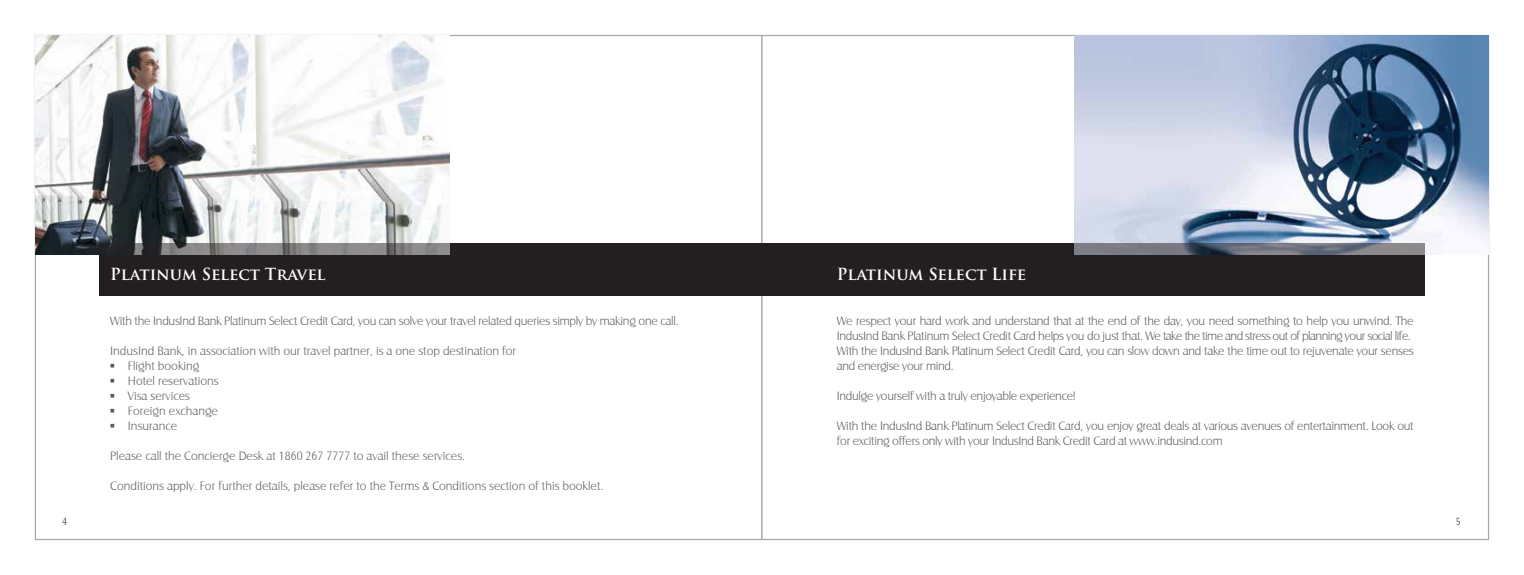
<style>
.page{position:relative;width:1524px;height:575px;background:#fff}
.page>*{position:absolute;margin:0;border:0;box-sizing:border-box;transform-origin:0 0}
.t1{font:700 16.25px "Trajan Pro";color:#fff}
.t2{font:12.5px/15px "Castle T Ligh";letter-spacing:-.02em;color:#58595b}
.t3{font:12.5px "Castle T Ligh";color:#58595b}
.t4{font:10.62px "Castle T Ligh";color:#231f20}
</style>
<div class="page">
<div style="left:35px;top:35px;width:727px;height:504px;background:#fff;border:1px solid #a7a9ac"></div>
<div style="left:761px;top:35px;width:728px;height:504px;background:#fff;border:1px solid #a7a9ac"></div>
<div style="left:762px;top:243px;width:662px;height:52px;background:#231f20"></div>
<img style="left:1074px;top:35px;width:414px;height:219px">
<svg style="left:1074px;top:243px;width:350px;height:11px;background:#6f737d"></svg>
<div style="left:99px;top:243px;width:663px;height:52px;background:#231f20"></div>
<img style="left:35px;top:35px;width:415px;height:219px">
<svg style="left:99px;top:243px;width:351px;height:11px;fill:#898888"></svg>
<h1 class="t1" style="left:110px;top:264px;width:217px">Platinum Select Travel</h1>
<p class="t2" style="left:110px;top:313px;width:570px">With the IndusInd Bank Platinum Select Credit Card, you can solve your travel related queries simply by making one call.</p>
<p class="t3" style="left:110px;top:344px;width:407px">IndusInd Bank, in association with our travel partner, is a one stop destination for</p>
<p class="t3" style="left:110px;top:359px;width:91px">■ Flight booking</p>
<p class="t3" style="left:110px;top:374px;width:110px">■ Hotel reservations</p>
<p class="t3" style="left:110px;top:389px;width:81px">■ Visa services</p>
<p class="t3" style="left:110px;top:404px;width:109px">■ Foreign exchange</p>
<p class="t3" style="left:110px;top:419px;width:68px">■ Insurance</p>
<p class="t3" style="left:110px;top:449px;width:356px">Please call the Concierge Desk at 1860 267 7777 to avail these services.</p>
<p class="t3" style="left:110px;top:479px;width:495px">Conditions apply. For further details, please refer to the Terms &amp; Conditions section of this booklet.</p>
<h1 class="t1" style="left:837px;top:264px;width:191px">Platinum Select Life</h1>
<p class="t2" style="left:837px;top:313px;width:578px">We respect your hard work and understand that at the end of the day, you need something to help you unwind. The IndusInd Bank Platinum Select Credit Card helps you do just that. We take the time and stress out of planning your social life.<br>With the IndusInd Bank Platinum Select Credit Card, you can slow down and take the time out to rejuvenate your senses and energise your mind.</p>
<p class="t2" style="left:837px;top:388px;width:241px">Indulge yourself with a truly enjoyable experience!</p>
<p class="t2" style="left:837px;top:418px;width:578px">With the IndusInd Bank Platinum Select Credit Card, you enjoy great deals at various avenues of entertainment. Look out for exciting offers only with your IndusInd Bank Credit Card at www.indusind.com</p>
<p class="t4" style="left:62px;top:515px;width:7px">4</p>
<p class="t4" style="left:1455px;top:515px;width:7px">5</p>
</div>
